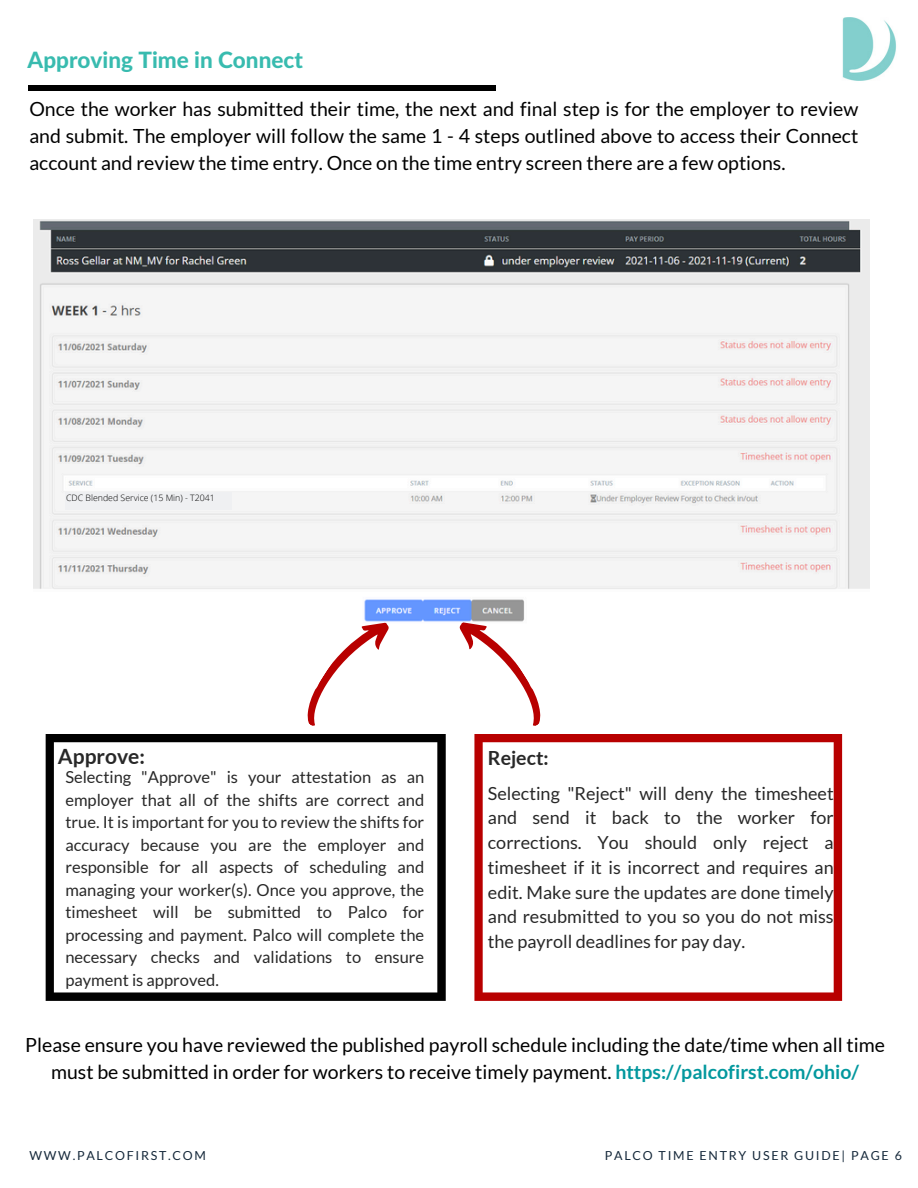
<style>
.page{position:relative;width:918px;height:1188px;background:#fff}
.page>*{position:absolute;margin:0;border:0;box-sizing:border-box;transform-origin:0 0}
.t1{font:800 22.5px "Lato Latin";color:#38bbaf}
.t2{font:700 21px "Lato";color:#282828}
.t3{font:19.5px/27px "Lato";color:#000;text-align:justify}
.t4{font:700 19.5px "Lato";color:#282828}
.t5{font:18px/24.8px "Lato";color:#282828;text-align:justify}
.t6{font:16.5px/22.5px "Lato";color:#282828;text-align:justify}
.t7{font:12.45px "Lato";letter-spacing:.14em;color:#15283a}
.t8{font:300 8.85px "Open Sans";color:#000}
.s1{font-weight:700;color:#03989e}
</style>
<div class="page">
<img style="left:842px;top:17px;width:54px;height:64px">
<img style="left:33px;top:220px;width:836px;height:402px">
<svg style="left:46px;top:734px;width:400px;height:267px"></svg>
<svg style="left:474px;top:734px;width:368px;height:267px"></svg>
<svg style="left:297px;top:610px;width:96px;height:116px"></svg>
<svg style="left:455px;top:610px;width:96px;height:116px"></svg>
<div style="left:28px;top:85px;width:467px;height:6px;background:#000"></div>
<div style="left:65px;top:492px;width:167px;height:18px;background:#eff0f2"></div>
<p class="t1" style="left:28px;top:50px;width:277px">Approving Time in Connect</p>
<p class="t3" style="left:29px;top:95px;width:830px">Once the worker has submitted their time, the next and final step is for the employer to review and submit. The employer will follow the same 1 - 4 steps outlined above to access their Connect account and review the time entry. Once on the time entry screen there are a few options.</p>
<h3 class="t8" style="left:66px;top:492px;width:150px">CDC Blended Service (15 Min) - T2041</h3>
<p class="t2" style="left:58px;top:743px;width:89px">Approve:</p>
<h1 class="t6" style="left:65px;top:766px;width:360px">Selecting "Approve" is your attestation as an employer that all of the shifts are correct and true. It is important for you to review the shifts for accuracy because you are the employer and responsible for all aspects of scheduling and managing your worker(s). Once you approve, the timesheet will be submitted to Palco for processing and payment. Palco will complete the necessary checks and validations to ensure payment is approved.</h1>
<h4 class="t4" style="left:488px;top:746px;width:62px">Reject:</h4>
<h2 class="t5" style="left:488px;top:780px;width:347px">Selecting "Reject" will deny the timesheet and send it back to the worker for corrections. You should only reject a timesheet if it is incorrect and requires an edit. Make sure the updates are done timely and resubmitted to you so you do not miss the payroll deadlines for pay day.</h2>
<h3 class="t3" style="left:25px;top:1031px;width:861px;text-align:center">Please ensure you have reviewed the published payroll schedule including the date/time when all time must be submitted in order for workers to receive timely payment. <span class="s1">https://palcofirst.com/ohio/</span></h3>
<h3 class="t7" style="left:29px;top:1147px;width:178px">WWW.PALCOFIRST.COM</h3>
<p class="t7" style="left:605px;top:1147px;width:299px">PALCO TIME ENTRY USER GUIDE| PAGE 6</p>
</div>
